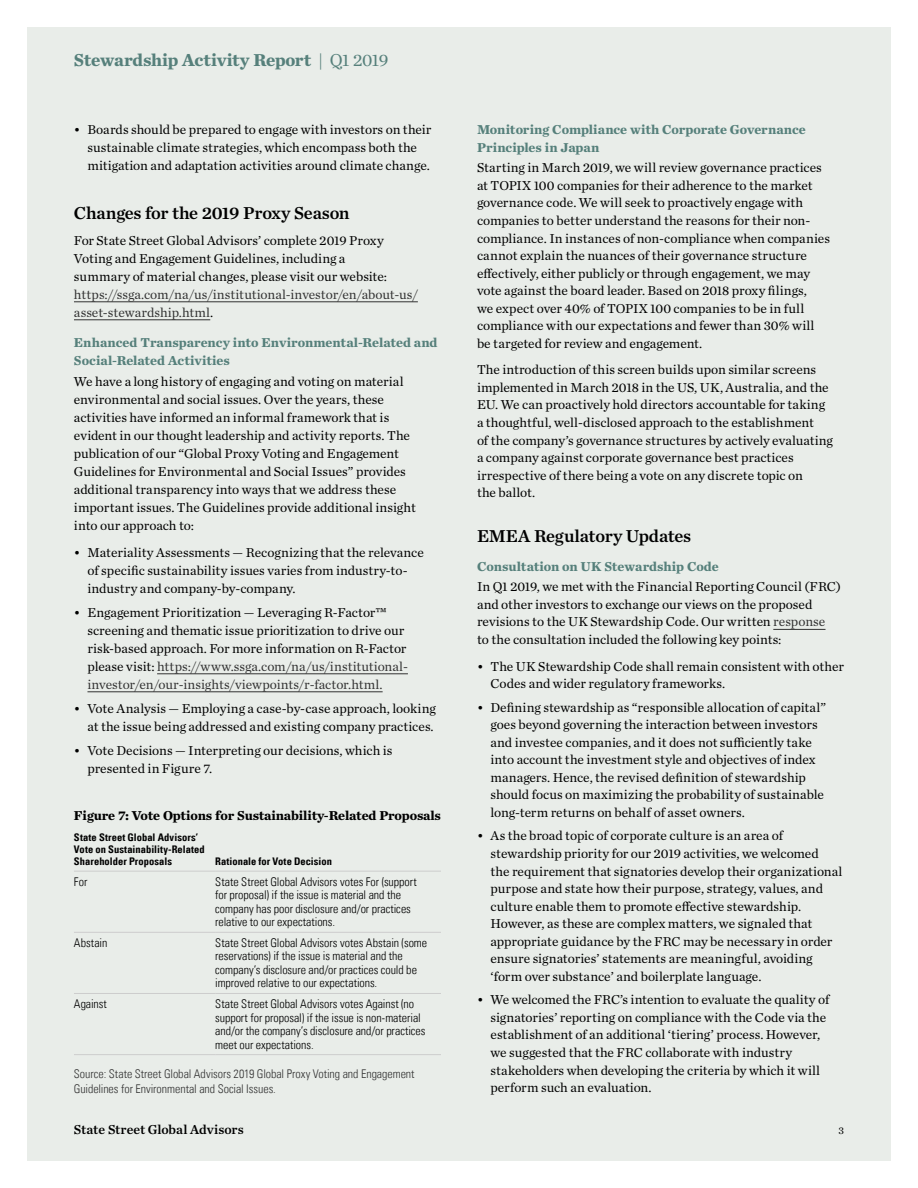
<style>
.page{position:relative;width:918px;height:1188px;background:#fff}
.page>*{position:absolute;margin:0;border:0;box-sizing:border-box;transform-origin:0 0}
.t1{font:18px "Chronicle Text G1 Semi";letter-spacing:-.015em;color:#000}
.t2{font:700 18px "Chronicle Text G1";letter-spacing:-.01em;color:#56807b}
.t3{font:13.5px/17.5px "Chronicle Text G1";color:#000}
.t4{font:700 13.5px/18px "Chronicle Text G1";color:#56807b}
.t5{font:13.5px/18px "Chronicle Text G1";color:#333}
.t6{font:700 13.5px "Chronicle Text G1";letter-spacing:-.01em;color:#000}
.t7{font:13.5px "Chronicle Text G1 Semi";color:#000}
.t8{font:12px/13.5px "Univers Com 47 Light Cond";color:#000}
.t9{font:12px/15px "Univers Com 47 Light Cond";letter-spacing:-.005em;color:#333}
.t10{font:10.5px/12px "Univers Com 67 Bold Cond";letter-spacing:.005em;color:#000}
.t11{font:10.5px "Chronicle Text G1";color:#000}
.s1{font-weight:400}
.s2{color:#000}
.s3{color:#333}
</style>
<div class="page">
<div style="left:27px;top:27px;width:864px;height:1134px;background:#e9ede9"></div>
<hr style="left:74px;top:301px;width:344px;height:1px;background:#333">
<hr style="left:74px;top:319px;width:136px;height:1px;background:#333">
<hr style="left:157px;top:673px;width:251px;height:1px;background:#333">
<hr style="left:87px;top:691px;width:296px;height:1px;background:#333">
<hr style="left:773px;top:629px;width:53px;height:1px;background:#333">
<hr style="left:74px;top:1054px;width:141px;height:1px;background:#cdcdcd">
<hr style="left:215px;top:1054px;width:226px;height:1px;background:#cdcdcd">
<hr style="left:74px;top:871px;width:141px;height:1px;background:#cdcdcd">
<hr style="left:215px;top:871px;width:226px;height:1px;background:#cdcdcd">
<hr style="left:215px;top:932px;width:226px;height:1px;background:#cdcdcd">
<hr style="left:215px;top:993px;width:226px;height:1px;background:#cdcdcd">
<hr style="left:74px;top:932px;width:141px;height:1px;background:#cdcdcd">
<hr style="left:74px;top:993px;width:141px;height:1px;background:#cdcdcd">
<h1 class="t2" style="left:74px;top:45px;width:316px">Stewardship Activity Report <span class="s1">| Q1 2019</span></h1>
<p class="t3" style="left:87px;top:120px;width:345px;line-height:18px;text-indent:-14px">• Boards should be prepared to engage with investors on their sustainable climate strategies, which encompass both the mitigation and adaptation activities around climate change.</p>
<h1 class="t1" style="left:74px;top:199px;width:277px">Changes for the 2019 Proxy Season</h1>
<p class="t3" style="left:74px;top:231px;width:315px;line-height:18px">For State Street Global Advisors’ complete 2019 Proxy<br>Voting and Engagement Guidelines, including a summary of material changes, please visit our website:</p>
<p class="t5" style="left:74px;top:285px;width:345px">https://ssga.com/na/us/institutional-investor/en/about-us/ asset-stewardship.html<span class="s2">.</span></p>
<p class="t4" style="left:74px;top:332px;width:365px">Enhanced Transparency into Environmental-Related and<br>Social-Related Activities</p>
<p class="t3" style="left:74px;top:372px;width:343px;line-height:18px">We have a long history of engaging and voting on material environmental and social issues. Over the years, these activities have informed an informal framework that is evident in our thought leadership and activity reports. The publication of our “Global Proxy Voting and Engagement Guidelines for Environmental and Social Issues” provides additional transparency into ways that we address these important issues. The Guidelines provide additional insight into our approach to:</p>
<p class="t3" style="left:87px;top:542px;width:338px;line-height:18px;text-indent:-14px">• Materiality Assessments — Recognizing that the relevance of specific sustainability issues varies from industry-to&shy;industry and company-by-company.</p>
<p class="t3" style="left:87px;top:602px;width:322px;line-height:18px;text-indent:-14px">• Engagement Prioritization — Leveraging R-Factor™ screening and thematic issue prioritization to drive our risk-based approach. For more information on R-Factor please visit: <span class="s3">https://www.ssga.com/na/us/institutional&shy;investor/en/our-insights/viewpoints/r-factor.html.</span></p>
<p class="t3" style="left:74px;top:698px;width:363px;line-height:18px;text-align:right">• Vote Analysis — Employing a case-by-case approach, looking at the issue being addressed and existing company practices.</p>
<p class="t3" style="left:87px;top:740px;width:307px;line-height:18px;text-indent:-14px">• Vote Decisions — Interpreting our decisions, which is presented in Figure 7.</p>
<p class="t6" style="left:74px;top:805px;width:368px">Figure 7: Vote Options for Sustainability-Related Proposals</p>
<p class="t10" style="left:74px;top:831px;width:132px">State Street Global Advisors’<br>Vote on Sustainability-Related<br>Shareholder Proposals</p>
<p class="t10" style="left:215px;top:855px;width:118px">Rationale for Vote Decision</p>
<p class="t8" style="left:74px;top:875px;width:15px">For</p>
<p class="t8" style="left:215px;top:875px;width:203px">State Street Global Advisors votes For (support for proposal) if the issue is material and the company has poor disclosure and/or practices relative to our expectations.</p>
<p class="t8" style="left:74px;top:936px;width:35px">Abstain</p>
<p class="t8" style="left:215px;top:936px;width:213px">State Street Global Advisors votes Abstain (some reservations) if the issue is material and the company’s disclosure and/or practices could be improved relative to our expectations.</p>
<p class="t8" style="left:74px;top:997px;width:34px">Against</p>
<p class="t8" style="left:215px;top:997px;width:212px">State Street Global Advisors votes Against (no support for proposal) if the issue is non-material and/or the company’s disclosure and/or practices meet our expectations.</p>
<p class="t9" style="left:74px;top:1067px;width:342px">Source: State Street Global Advisors 2019 Global Proxy Voting and Engagement<br>Guidelines for Environmental and Social Issues.</p>
<p class="t4" style="left:477px;top:119px;width:330px">Monitoring Compliance with Corporate Governance<br>Principles in Japan</p>
<p class="t3" style="left:477px;top:158px;width:355px">Starting in March 2019, we will review governance practices at TOPIX 100 companies for their adherence to the market governance code. We will seek to proactively engage with companies to better understand the reasons for their non&shy;compliance. In instances of non-compliance when companies cannot explain the nuances of their governance structure effectively, either publicly or through engagement, we may vote against the board leader. Based on 2018 proxy filings,<br>we expect over 40% of TOPIX 100 companies to be in full compliance with our expectations and fewer than 30% will be targeted for review and engagement.</p>
<p class="t3" style="left:477px;top:360px;width:358px">The introduction of this screen builds upon similar screens implemented in March 2018 in the US, UK, Australia, and the EU. We can proactively hold directors accountable for taking a thoughtful, well-disclosed approach to the establishment<br>of the company’s governance structures by actively evaluating a company against corporate governance best practices irrespective of there being a vote on any discrete topic on<br>the ballot.</p>
<h1 class="t1" style="left:477px;top:522px;width:216px">EMEA Regulatory Updates</h1>
<p class="t4" style="left:477px;top:556px;width:243px">Consultation on UK Stewardship Code</p>
<p class="t3" style="left:477px;top:577px;width:365px">In Q1 2019, we met with the Financial Reporting Council (FRC) and other investors to exchange our views on the proposed revisions to the UK Stewardship Code. Our written <span class="s3">response<br></span>to the consultation included the following key points:</p>
<p class="t3" style="left:490px;top:656px;width:355px;text-indent:-14px">• The UK Stewardship Code shall remain consistent with other<br>Codes and wider regulatory frameworks.</p>
<p class="t3" style="left:490px;top:698px;width:337px;text-indent:-14px">• Defining stewardship as “responsible allocation of capital” goes beyond governing the interaction between investors and investee companies, and it does not sufficiently take into account the investment style and objectives of index managers. Hence, the revised definition of stewardship should focus on maximizing the probability of sustainable long-term returns on behalf of asset owners.</p>
<p class="t3" style="left:490px;top:826px;width:354px;text-indent:-14px">• As the broad topic of corporate culture is an area of stewardship priority for our 2019 activities, we welcomed<br>the requirement that signatories develop their organizational purpose and state how their purpose, strategy, values, and culture enable them to promote effective stewardship.<br>However, as these are complex matters, we signaled that appropriate guidance by the FRC may be necessary in order ensure signatories’ statements are meaningful, avoiding ‘form over substance’ and boilerplate language.</p>
<p class="t3" style="left:490px;top:990px;width:340px;text-indent:-14px">• We welcomed the FRC’s intention to evaluate the quality of signatories’ reporting on compliance with the Code via the establishment of an additional ‘tiering’ process. However, we suggested that the FRC collaborate with industry stakeholders when developing the criteria by which it will perform such an evaluation.</p>
<p class="t7" style="left:74px;top:1119px;width:171px">State Street Global Advisors</p>
<p class="t11" style="left:838px;top:1123px;width:7px">3</p>
</div>
